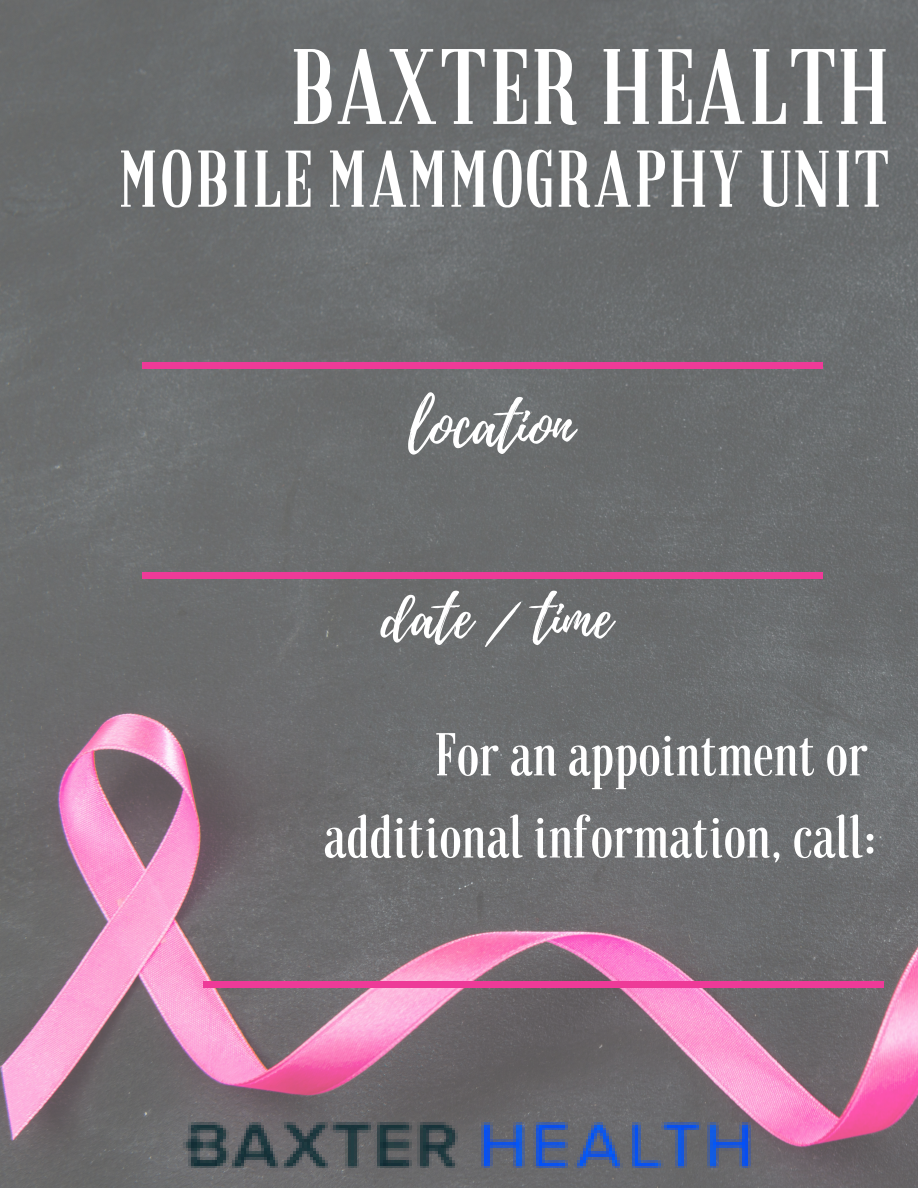
<style>
.page{position:relative;width:918px;height:1188px;background:#fff}
.page>*{position:absolute;margin:0;border:0;box-sizing:border-box;transform-origin:0 0}
.t1{font:104.85px "Granaina limpia";letter-spacing:.01em;color:#fff}
.t2{font:78.75px "Granaina limpia";letter-spacing:.01em;color:#fff}
.t3{font:60.45px "Playlist Script";color:#fff}
.t4{font:59.1px/82.2px "Granaina limpia";color:#fff;text-align:right}
.t5{font:57.6px "Playlist Script";color:#fff}
</style>
<div class="page">
<img style="left:0;top:0;width:918px;height:1188px">
<div style="left:142px;top:362px;width:681px;height:7px;background:#ee3a98"></div>
<div style="left:142px;top:572px;width:681px;height:7px;background:#ee3a98"></div>
<div style="left:203px;top:981px;width:681px;height:7px;background:#ee3a98"></div>
<img style="left:175px;top:1110px;width:595px;height:75px">
<h1 class="t1" style="left:289px;top:45px;width:602px">BAXTER HEALTH</h1>
<h2 class="t2" style="left:118px;top:148px;width:772px">MOBILE MAMMOGRAPHY UNIT</h2>
<p class="t3" style="left:408px;top:382px;width:167px">location</p>
<p class="t5" style="left:381px;top:577px;width:232px">date / time</p>
<p class="t4" style="left:323px;top:720px;width:557px">For an appointment or additional information, call:</p>
</div>
